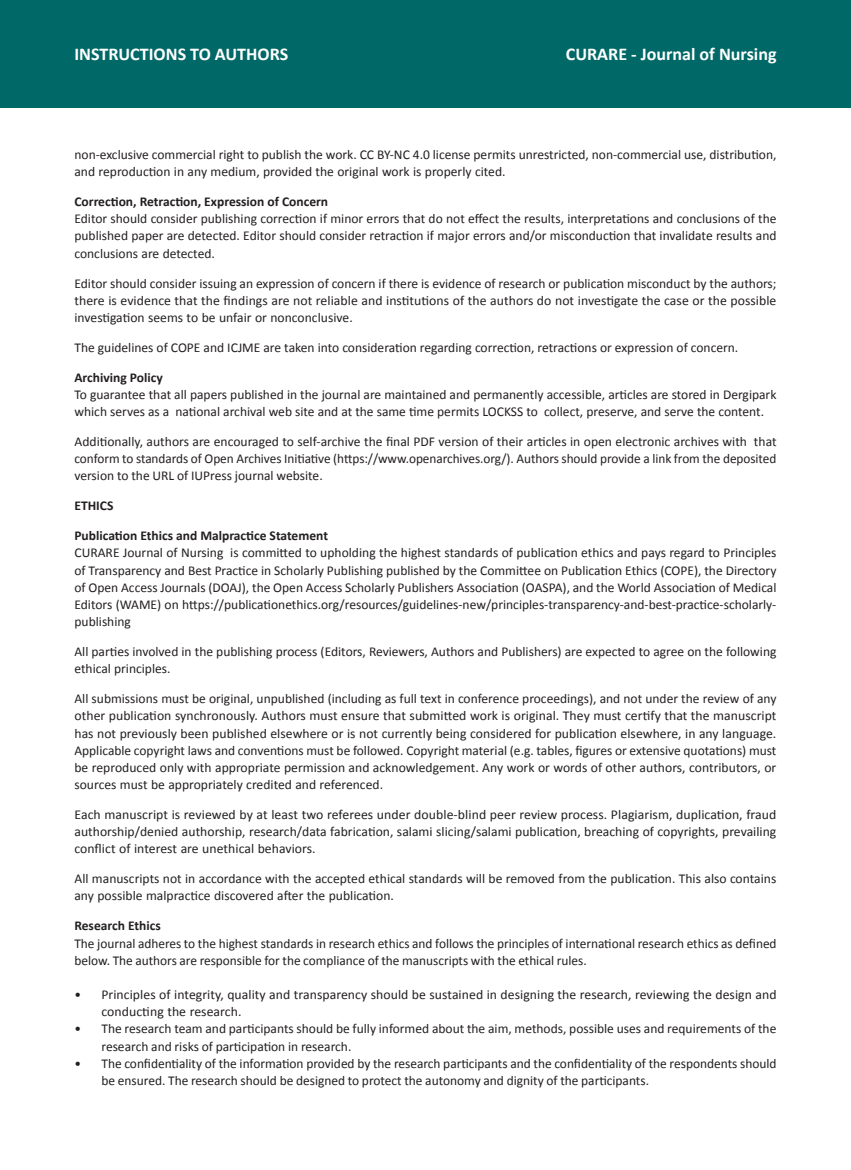
<style>
.page{position:relative;width:851px;height:1170px;background:#fff}
.page>*{position:absolute;margin:0;border:0;box-sizing:border-box;transform-origin:0 0}
.t1{font:700 18px "Calibri";color:#fff}
.t2{font:13.5px/17.1px "Calibri";color:#231f20}
.t3{font:700 13.5px "Calibri";color:#231f20}
</style>
<div class="page">
<div style="left:0;top:0;width:850px;height:107px;background:#006866"></div>
<h1 class="t1" style="left:74px;top:43px;width:215px">INSTRUCTIONS TO AUTHORS</h1>
<h1 class="t1" style="left:565px;top:43px;width:212px">CURARE - Journal of Nursing</h1>
<p class="t2" style="left:74px;top:146px;width:703px">non-exclusive commercial right to publish the work. CC BY-NC 4.0 license permits unrestricted, non-commercial use, distribution, and reproduction in any medium, provided the original work is properly cited.</p>
<p class="t3" style="left:74px;top:193px;width:255px">Correction, Retraction, Expression of Concern</p>
<p class="t2" style="left:74px;top:210px;width:703px;text-align:justify">Editor should consider publishing correction if minor errors that do not effect the results, interpretations and conclusions of the published paper are detected. Editor should consider retraction if major errors and/or misconduction that invalidate results and conclusions are detected.</p>
<p class="t2" style="left:74px;top:274px;width:703px;text-align:justify">Editor should consider issuing an expression of concern if there is evidence of research or publication misconduct by the authors; there is evidence that the findings are not reliable and institutions of the authors do not investigate the case or the possible investigation seems to be unfair or nonconclusive.</p>
<p class="t2" style="left:74px;top:339px;width:665px">The guidelines of COPE and ICJME are taken into consideration regarding correction, retractions or expression of concern.</p>
<p class="t3" style="left:74px;top:368px;width:90px">Archiving Policy</p>
<p class="t2" style="left:74px;top:386px;width:703px">To guarantee that all papers published in the journal are maintained and permanently accessible, articles are stored in Dergipark which serves as a national archival web site and at the same time permits LOCKSS to collect, preserve, and serve the content.</p>
<p class="t2" style="left:74px;top:433px;width:703px;text-align:justify">Additionally, authors are encouraged to self-archive the final PDF version of their articles in open electronic archives with that conform to standards of Open Archives Initiative (https://www.openarchives.org/). Authors should provide a link from the deposited version to the URL of IUPress journal website.</p>
<p class="t3" style="left:74px;top:497px;width:40px">ETHICS</p>
<p class="t3" style="left:74px;top:527px;width:255px">Publication Ethics and Malpractice Statement</p>
<p class="t2" style="left:74px;top:544px;width:703px;text-align:justify">CURARE Journal of Nursing is committed to upholding the highest standards of publication ethics and pays regard to Principles of Transparency and Best Practice in Scholarly Publishing published by the Committee on Publication Ethics (COPE), the Directory of Open Access Journals (DOAJ), the Open Access Scholarly Publishers Association (OASPA), and the World Association of Medical Editors (WAME) on https://publicationethics.org/resources/guidelines-new/principles-transparency-and-best-practice-scholarly&shy;publishing</p>
<p class="t2" style="left:74px;top:643px;width:703px">All parties involved in the publishing process (Editors, Reviewers, Authors and Publishers) are expected to agree on the following ethical principles.</p>
<p class="t2" style="left:74px;top:690px;width:703px;text-align:justify">All submissions must be original, unpublished (including as full text in conference proceedings), and not under the review of any other publication synchronously. Authors must ensure that submitted work is original. They must certify that the manuscript has not previously been published elsewhere or is not currently being considered for publication elsewhere, in any language.<br>Applicable copyright laws and conventions must be followed. Copyright material (e.g. tables, figures or extensive quotations) must be reproduced only with appropriate permission and acknowledgement. Any work or words of other authors, contributors, or sources must be appropriately credited and referenced.</p>
<p class="t2" style="left:74px;top:806px;width:703px;text-align:justify">Each manuscript is reviewed by at least two referees under double-blind peer review process. Plagiarism, duplication, fraud authorship/denied authorship, research/data fabrication, salami slicing/salami publication, breaching of copyrights, prevailing conflict of interest are unethical behaviors.</p>
<p class="t2" style="left:74px;top:870px;width:703px">All manuscripts not in accordance with the accepted ethical standards will be removed from the publication. This also contains any possible malpractice discovered after the publication.</p>
<p class="t3" style="left:74px;top:917px;width:88px">Research Ethics</p>
<p class="t2" style="left:74px;top:934px;width:703px">The journal adheres to the highest standards in research ethics and follows the principles of international research ethics as defined below. The authors are responsible for the compliance of the manuscripts with the ethical rules.</p>
<p class="t2" style="left:101px;top:985px;width:676px;text-indent:-27px">• Principles of integrity, quality and transparency should be sustained in designing the research, reviewing the design and conducting the research.</p>
<p class="t2" style="left:101px;top:1020px;width:676px;text-indent:-27px">• The research team and participants should be fully informed about the aim, methods, possible uses and requirements of the research and risks of participation in research.</p>
<p class="t2" style="left:101px;top:1054px;width:676px;text-indent:-27px">• The confidentiality of the information provided by the research participants and the confidentiality of the respondents should be ensured. The research should be designed to protect the autonomy and dignity of the participants.</p>
</div>
